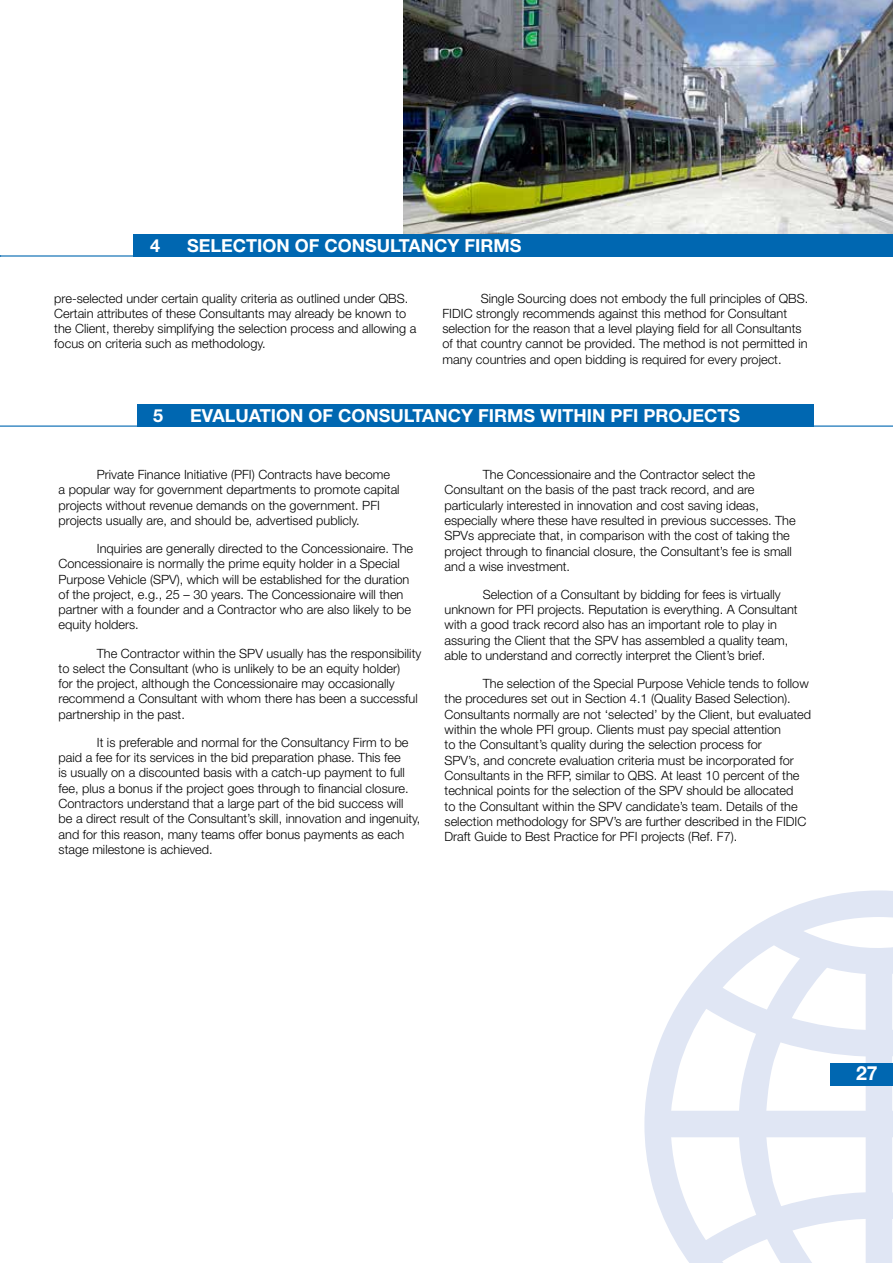
<style>
.page{position:relative;width:893px;height:1263px;background:#fff}
.page>*{position:absolute;margin:0;border:0;box-sizing:border-box;transform-origin:0 0}
.t1{font:700 19.5px "Helvetica Neue LT Std";color:#fff}
.t2{font:700 18px "Helvetica Neue LT Std";color:#fff}
.t3{font:300 12.75px/15.3px "Helvetica Neue LT Std";color:#000}
</style>
<div class="page">
<svg style="left:644px;top:890px;width:249px;height:373px"></svg>
<div style="left:133px;top:234px;width:760px;height:23px;background:#0067b1"></div>
<hr style="left:0;top:255px;width:893px;height:2px;background:#0067b1">
<div style="left:831px;top:1063px;width:62px;height:23px;background:#0067b1"></div>
<img style="left:404px;top:0;width:489px;height:234px">
<div style="left:137px;top:404px;width:677px;height:23px;background:#0067b1"></div>
<hr style="left:0;top:425px;width:893px;height:2px;background:#0067b1">
<h2 class="t2" style="left:150px;top:234px;width:12px">4</h2>
<h2 class="t2" style="left:187px;top:234px;width:336px">SELECTION OF CONSULTANCY FIRMS</h2>
<p class="t3" style="left:54px;top:290px;width:364px">pre-selected under certain quality criteria as outlined under QBS.<br>Certain attributes of these Consultants may already be known to the Client, thereby simplifying the selection process and allowing a focus on criteria such as methodology.</p>
<p class="t3" style="left:442px;top:290px;width:367px;text-indent:38px">Single Sourcing does not embody the full principles of QBS.<br>FIDIC strongly recommends against this method for Consultant selection for the reason that a level playing field for all Consultants of that country cannot be provided. The method is not permitted in many countries and open bidding is required for every project.</p>
<h2 class="t2" style="left:153px;top:405px;width:12px">5</h2>
<h2 class="t2" style="left:190px;top:405px;width:551px">EVALUATION OF CONSULTANCY FIRMS WITHIN PFI PROJECTS</h2>
<p class="t3" style="left:59px;top:466px;width:343px;text-indent:38px">Private Finance Initiative (PFI) Contracts have become a popular way for government departments to promote capital projects without revenue demands on the government. PFI projects usually are, and should be, advertised publicly.</p>
<p class="t3" style="left:59px;top:540px;width:356px;text-indent:38px">Inquiries are generally directed to the Concessionaire. The Concessionaire is normally the prime equity holder in a Special Purpose Vehicle (SPV), which will be established for the duration of the project, e.g., 25 – 30 years. The Concessionaire will then partner with a founder and a Contractor who are also likely to be equity holders.</p>
<p class="t3" style="left:59px;top:645px;width:364px;text-indent:38px">The Contractor within the SPV usually has the responsibility to select the Consultant (who is unlikely to be an equity holder)<br>for the project, although the Concessionaire may occasionally recommend a Consultant with whom there has been a successful partnership in the past.</p>
<p class="t3" style="left:59px;top:734px;width:363px;text-indent:38px">It is preferable and normal for the Consultancy Firm to be paid a fee for its services in the bid preparation phase. This fee<br>is usually on a discounted basis with a catch-up payment to full fee, plus a bonus if the project goes through to financial closure.<br>Contractors understand that a large part of the bid success will be a direct result of the Consultant’s skill, innovation and ingenuity, and for this reason, many teams offer bonus payments as each stage milestone is achieved.</p>
<p class="t3" style="left:445px;top:466px;width:353px;text-indent:38px">The Concessionaire and the Contractor select the Consultant on the basis of the past track record, and are particularly interested in innovation and cost saving ideas, especially where these have resulted in previous successes. The SPVs appreciate that, in comparison with the cost of taking the project through to financial closure, the Consultant’s fee is small and a wise investment.</p>
<p class="t3" style="left:445px;top:586px;width:355px;text-indent:38px">Selection of a Consultant by bidding for fees is virtually unknown for PFI projects. Reputation is everything. A Consultant with a good track record also has an important role to play in assuring the Client that the SPV has assembled a quality team, able to understand and correctly interpret the Client’s brief.</p>
<p class="t3" style="left:445px;top:676px;width:368px;text-indent:38px">The selection of the Special Purpose Vehicle tends to follow the procedures set out in Section 4.1 (Quality Based Selection).<br>Consultants normally are not ‘selected’ by the Client, but evaluated within the whole PFI group. Clients must pay special attention<br>to the Consultant’s quality during the selection process for<br>SPV’s, and concrete evaluation criteria must be incorporated for Consultants in the RFP, similar to QBS. At least 10 percent of the technical points for the selection of the SPV should be allocated<br>to the Consultant within the SPV candidate’s team. Details of the selection methodology for SPV’s are further described in the FIDIC Draft Guide to Best Practice for PFI projects (Ref. F7).</p>
<h1 class="t1" style="left:856px;top:1061px;width:23px">27</h1>
</div>
